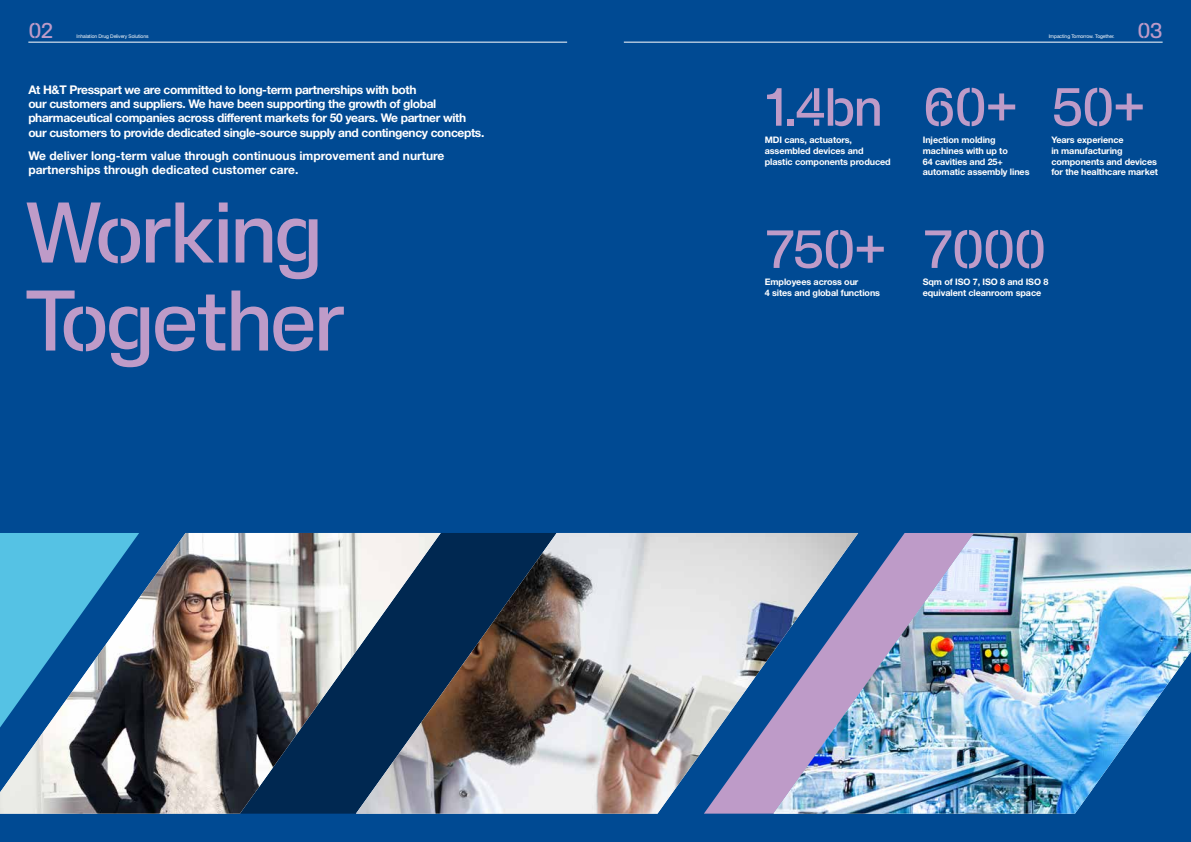
<style>
.page{position:relative;width:1191px;height:842px;background:#004a93}
.page>*{position:absolute;margin:0;border:0;box-sizing:border-box;transform-origin:0 0}
.t1{font:500 80px/88px "H&T Stencil";letter-spacing:-.04em;color:#be9bc8}
.t2{font:500 50px "H&T Stencil";letter-spacing:-.04em;color:#be9bc8}
.t3{font:500 20px "H&T Stencil";color:#be9bc8}
.t4{font:700 12px/14.4px "Helvetica Neue LT Pro";letter-spacing:-.03em;color:#fff}
.t5{font:700 12px/14.4px "Helvetica Neue LT Pro";color:#fff}
.t6{font:700 9px/10.8px "Helvetica Neue LT Pro";letter-spacing:-.01em;color:#fff}
.t7{font:5px "Helvetica Neue LT Pro";letter-spacing:-.02em;color:#fff}
</style>
<div class="page">
<img style="left:441px;top:533px;width:263px;height:281px">
<svg style="left:704px;top:533px;width:69px;height:281px"></svg>
<img style="left:773px;top:533px;width:418px;height:281px">
<img style="left:0;top:533px;width:441px;height:281px">
<hr style="left:624px;top:42px;width:538px;height:1px;background:#fff">
<hr style="left:28px;top:42px;width:539px;height:1px;background:#fff">
<h3 class="t3" style="left:28px;top:13px;width:26px">02</h3>
<p class="t7" style="left:77px;top:33px;width:73px">Inhalation Drug Delivery Solutions</p>
<p class="t7" style="left:1048px;top:33px;width:67px">Impacting Tomorrow. Together.</p>
<h3 class="t3" style="left:1137px;top:13px;width:27px">03</h3>
<p class="t4" style="left:28px;top:82px;width:457px">At H&amp;T Presspart we are committed to long-term partnerships with both<br>our customers and suppliers. We have been supporting the growth of global pharmaceutical companies across different markets for 50 years. We partner with our customers to provide dedicated single-source supply and contingency concepts.</p>
<h3 class="t5" style="left:28px;top:148px;width:417px">We deliver long-term value through continuous improvement and nurture partnerships through dedicated customer care.</h3>
<h1 class="t1" style="left:23px;top:179px;width:325px">Working<br>Together</h1>
<h2 class="t2" style="left:765px;top:64px;width:119px">1.4bn</h2>
<h2 class="t2" style="left:922px;top:64px;width:97px">60+</h2>
<h2 class="t2" style="left:1051px;top:64px;width:96px">50+</h2>
<p class="t6" style="left:765px;top:134px;width:127px">MDI cans, actuators, assembled devices and plastic components produced</p>
<p class="t6" style="left:922px;top:134px;width:108px">Injection molding machines with up to<br>64 cavities and 25+ automatic assembly lines</p>
<p class="t6" style="left:1051px;top:134px;width:108px">Years experience<br>in manufacturing components and devices for the healthcare market</p>
<h2 class="t2" style="left:765px;top:206px;width:123px">750+</h2>
<h2 class="t2" style="left:922px;top:206px;width:125px">7000</h2>
<p class="t6" style="left:765px;top:276px;width:117px">Employees across our<br>4 sites and global functions</p>
<p class="t6" style="left:922px;top:276px;width:127px">Sqm of ISO 7, ISO 8 and ISO 8 equivalent cleanroom space</p>
</div>
